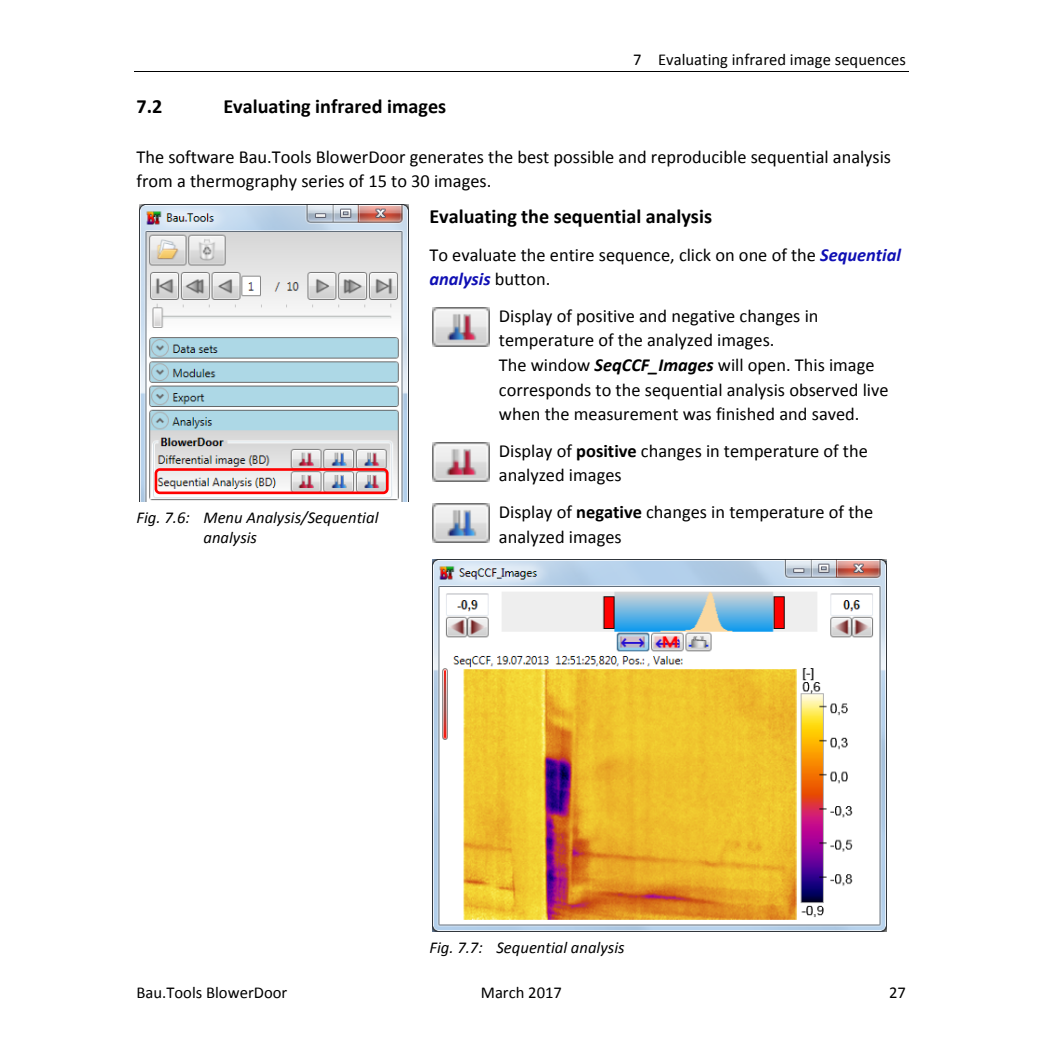
<style>
.page{position:relative;width:1042px;height:1042px;background:#fff}
.page>*{position:absolute;margin:0;border:0;box-sizing:border-box;transform-origin:0 0}
.t1{font:700 20.12px "Calibri";color:#000}
.t2{font:18.38px/24.5px "Calibri";color:#000}
.t3{font:italic 16.62px/20.3px "Calibri";color:#000}
.t4{font:16.62px "Calibri";color:#000}
.s1{font-weight:700;font-style:italic;color:#0f0fb4}
.s2{font-weight:700;font-style:italic}
.s3{font-weight:700}
</style>
<div class="page">
<hr style="left:134px;top:71px;width:774px;height:1px;background:#000">
<img style="left:139px;top:204px;width:269px;height:297px">
<img style="left:432px;top:307px;width:58px;height:39px">
<img style="left:432px;top:442px;width:58px;height:39px">
<img style="left:432px;top:503px;width:58px;height:39px">
<img style="left:432px;top:559px;width:454px;height:371px">
<div style="left:155px;top:468px;width:233px;height:26px;border:3px solid #f00;border-radius:4px"></div>
<p class="t4" style="left:633px;top:53px;width:274px">7 Evaluating infrared image sequences</p>
<p class="t1" style="left:136px;top:98px;width:27px">7.2</p>
<p class="t1" style="left:223px;top:98px;width:224px">Evaluating infrared images</p>
<p class="t2" style="left:136px;top:146px;width:756px">The software Bau.Tools BlowerDoor generates the best possible and reproducible sequential analysis from a thermography series of 15 to 30 images.</p>
<p class="t3" style="left:203px;top:508px;width:176px;text-indent:-67px">Fig. 7.6: Menu Analysis/Sequential analysis</p>
<p class="t1" style="left:429px;top:208px;width:284px">Evaluating the sequential analysis</p>
<p class="t2" style="left:429px;top:244px;width:473px">To evaluate the entire sequence, click on one of the <span class="s1">Sequential analysis</span> button.</p>
<p class="t2" style="left:499px;top:305px;width:391px">Display of positive and negative changes in temperature of the analyzed images.<br>The window <span class="s2">SeqCCF_Images</span> will open. This image corresponds to the sequential analysis observed live when the measurement was finished and saved.</p>
<p class="t2" style="left:499px;top:440px;width:370px">Display of <span class="s3">positive</span> changes in temperature of the analyzed images</p>
<p class="t2" style="left:499px;top:501px;width:376px">Display of <span class="s3">negative</span> changes in temperature of the analyzed images</p>
<p class="t3" style="left:429px;top:938px;width:196px">Fig. 7.7: Sequential analysis</p>
<p class="t4" style="left:136px;top:984px;width:152px">Bau.Tools BlowerDoor</p>
<p class="t4" style="left:480px;top:984px;width:83px">March 2017</p>
<p class="t4" style="left:889px;top:984px;width:18px">27</p>
</div>
